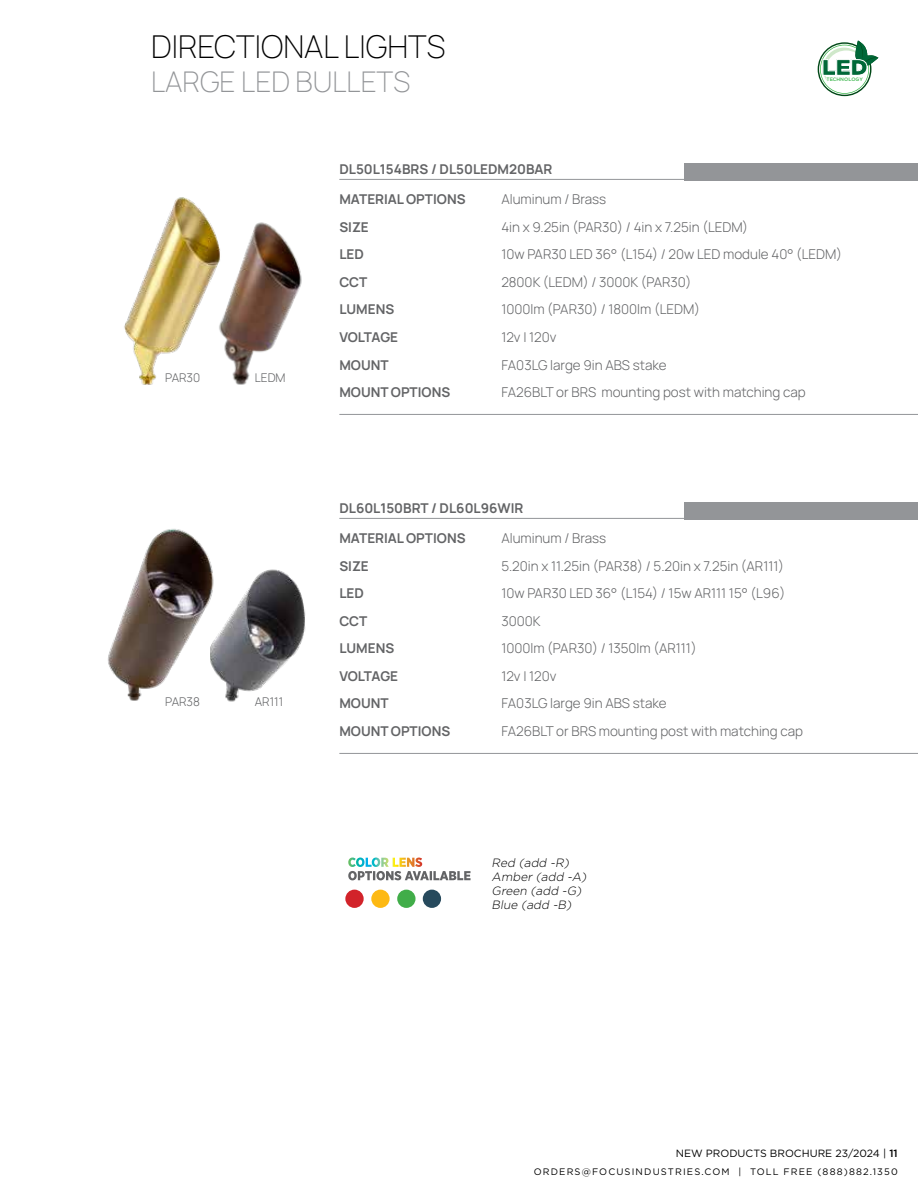
<style>
.page{position:relative;width:918px;height:1188px;background:#fff}
.page>*{position:absolute;margin:0;border:0;box-sizing:border-box;transform-origin:0 0}
.t1{font:200 31.5px "Manrope";color:#000}
.t2{font:200 28.5px "Manrope";color:#939598}
.t3{font:900 22.5px "Gotham";color:#006838}
.t4{font:300 13.5px "Manrope";color:#636466}
.t5{font:700 13.5px "Manrope";color:#636466}
.t6{font:700 13.5px "Manrope";letter-spacing:-.02em;color:#636466}
.t7{font:italic 300 12px/13.8px "Gotham";color:#000}
.t8{font:300 12px "Manrope";color:#636466}
.t9{font:10.5px "Gotham";color:#000}
.t10{font:9.45px "Gotham";letter-spacing:.12em;color:#000}
.t11{font:500 4.95px "Gotham";color:#39b54a}
.s1{font-weight:500}
</style>
<div class="page">
<img style="left:108px;top:529px;width:104px;height:172px">
<img style="left:210px;top:567px;width:96px;height:135px">
<img style="left:124px;top:197px;width:83px;height:188px">
<img style="left:199px;top:219px;width:103px;height:166px">
<svg style="left:818px;top:41px;width:60px;height:55px"></svg>
<hr style="left:339px;top:179px;width:579px;height:1px;background:#939598">
<hr style="left:339px;top:518px;width:579px;height:1px;background:#939598">
<hr style="left:339px;top:414px;width:579px;height:1px;background:#939598">
<hr style="left:339px;top:753px;width:579px;height:1px;background:#939598">
<div style="left:684px;top:163px;width:234px;height:17px;background:#939598"></div>
<div style="left:684px;top:502px;width:234px;height:17px;background:#939598"></div>
<div style="left:345px;top:890px;width:19px;height:18px;background:#d2232a;border-radius:50%"></div>
<div style="left:371px;top:890px;width:19px;height:18px;background:#fdb913;border-radius:50%"></div>
<div style="left:397px;top:890px;width:19px;height:18px;background:#41ad49;border-radius:50%"></div>
<div style="left:423px;top:890px;width:18px;height:18px;background:#274a5d;border-radius:50%"></div>
<svg style="left:348px;top:858px;width:123px;height:22px"></svg>
<h1 class="t1" style="left:151px;top:28px;width:296px">DIRECTIONAL LIGHTS</h1>
<h2 class="t2" style="left:151px;top:65px;width:261px">LARGE LED BULLETS</h2>
<p class="t11" style="left:827px;top:76px;width:38px">TECHNOLOGY</p>
<h3 class="t3" style="left:822px;top:51px;width:47px">LED</h3>
<p class="t8" style="left:165px;top:371px;width:37px">PAR30</p>
<p class="t8" style="left:255px;top:371px;width:32px">LEDM</p>
<p class="t8" style="left:165px;top:694px;width:36px">PAR38</p>
<p class="t8" style="left:255px;top:694px;width:30px">AR111</p>
<p class="t5" style="left:339px;top:161px;width:215px">DL50L154BRS / DL50LEDM20BAR</p>
<p class="t5" style="left:339px;top:191px;width:128px">MATERIAL OPTIONS</p>
<p class="t4" style="left:501px;top:191px;width:106px">Aluminum / Brass</p>
<p class="t5" style="left:339px;top:218px;width:31px">SIZE</p>
<p class="t4" style="left:501px;top:219px;width:248px">4in x 9.25in (PAR30) / 4in x 7.25in (LEDM)</p>
<p class="t5" style="left:339px;top:246px;width:26px">LED</p>
<p class="t4" style="left:501px;top:246px;width:342px">10w PAR30 LED 36° (L154) / 20w LED module 40° (LEDM)</p>
<p class="t5" style="left:339px;top:273px;width:30px">CCT</p>
<p class="t4" style="left:501px;top:274px;width:192px">2800K (LEDM) / 3000K (PAR30)</p>
<p class="t5" style="left:339px;top:301px;width:56px">LUMENS</p>
<p class="t4" style="left:501px;top:302px;width:200px">1000lm (PAR30) / 1800lm (LEDM)</p>
<p class="t6" style="left:339px;top:328px;width:60px">VOLTAGE</p>
<p class="t4" style="left:501px;top:329px;width:57px">12v | 120v</p>
<p class="t5" style="left:339px;top:356px;width:51px">MOUNT</p>
<p class="t4" style="left:501px;top:357px;width:167px">FA03LG large 9in ABS stake</p>
<p class="t5" style="left:339px;top:384px;width:112px">MOUNT OPTIONS</p>
<p class="t4" style="left:501px;top:384px;width:306px">FA26BLT or BRS mounting post with matching cap</p>
<p class="t5" style="left:339px;top:500px;width:186px">DL60L150BRT / DL60L96WIR</p>
<p class="t5" style="left:339px;top:529px;width:128px">MATERIAL OPTIONS</p>
<p class="t4" style="left:501px;top:530px;width:106px">Aluminum / Brass</p>
<p class="t5" style="left:339px;top:557px;width:31px">SIZE</p>
<p class="t4" style="left:501px;top:558px;width:284px">5.20in x 11.25in (PAR38) / 5.20in x 7.25in (AR111)</p>
<p class="t5" style="left:339px;top:585px;width:26px">LED</p>
<p class="t4" style="left:501px;top:585px;width:285px">10w PAR30 LED 36° (L154) / 15w AR111 15° (L96)</p>
<p class="t5" style="left:339px;top:612px;width:30px">CCT</p>
<p class="t4" style="left:501px;top:613px;width:41px">3000K</p>
<p class="t5" style="left:339px;top:640px;width:56px">LUMENS</p>
<p class="t4" style="left:501px;top:641px;width:197px">1000lm (PAR30) / 1350lm (AR111)</p>
<p class="t6" style="left:339px;top:667px;width:60px">VOLTAGE</p>
<p class="t4" style="left:501px;top:668px;width:57px">12v | 120v</p>
<p class="t5" style="left:339px;top:695px;width:51px">MOUNT</p>
<p class="t4" style="left:501px;top:696px;width:167px">FA03LG large 9in ABS stake</p>
<p class="t5" style="left:339px;top:723px;width:112px">MOUNT OPTIONS</p>
<p class="t4" style="left:501px;top:723px;width:303px">FA26BLT or BRS mounting post with matching cap</p>
<p class="t7" style="left:492px;top:856px;width:99px">Red (add -R)<br>Amber (add -A)<br>Green (add -G)<br>Blue (add -B)</p>
<p class="t9" style="left:676px;top:1147px;width:223px">NEW PRODUCTS BROCHURE 23/2024 | <span class="s1">11</span></p>
<p class="t10" style="left:534px;top:1166px;width:365px">ORDERS@FOCUSINDUSTRIES.COM | TOLL FREE (888)882.1350</p>
</div>
